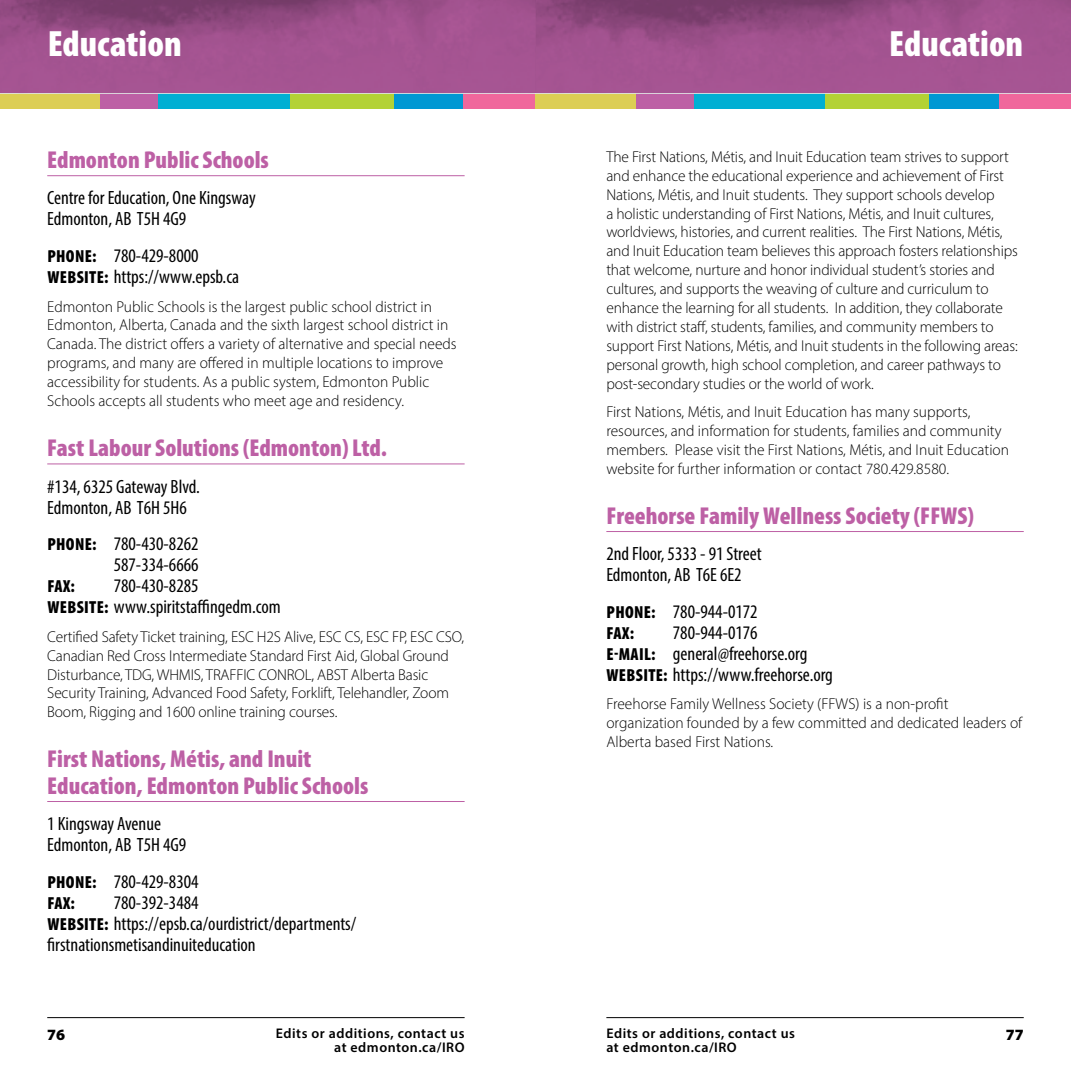
<style>
.page{position:relative;width:1071px;height:1071px;background:#fff}
.page>*{position:absolute;margin:0;border:0;box-sizing:border-box;transform-origin:0 0}
.t1{font:900 condensed 36.75px "Myriad Pro";color:#fff}
.t2{font:900 condensed 24.5px/26.2px "Myriad Pro";color:#bd60a5}
.t3{font:condensed 19.25px/21px "Myriad Pro";color:#000}
.t4{font:900 condensed 17.5px "Myriad Pro";letter-spacing:.01em;color:#000}
.t5{font:300 15.75px/18.9px "Myriad Pro";letter-spacing:-.01em;color:#000}
.t6{font:900 15.75px "Myriad Pro";color:#000}
.t7{font:14px/14px "Myriad Variable Concept";letter-spacing:.035em;color:#000;text-align:right}
.s1{font-weight:900;font-size:17.5px}
</style>
<div class="page">
<hr style="left:47px;top:1017px;width:418px;height:1px;background:#000">
<hr style="left:606px;top:1017px;width:418px;height:1px;background:#000">
<hr style="left:47px;top:175px;width:418px;height:1px;background:#bd60a5">
<hr style="left:47px;top:463px;width:418px;height:1px;background:#bd60a5">
<hr style="left:47px;top:801px;width:418px;height:1px;background:#bd60a5">
<hr style="left:606px;top:531px;width:418px;height:1px;background:#bd60a5">
<div style="left:463px;top:93px;width:73px;height:16px;background:#f0679c"></div>
<div style="left:394px;top:93px;width:69px;height:16px;background:#0098d3"></div>
<div style="left:290px;top:93px;width:104px;height:16px;background:#b3d235"></div>
<div style="left:158px;top:93px;width:132px;height:16px;background:#00afd3"></div>
<div style="left:100px;top:93px;width:58px;height:16px;background:#bd60a5"></div>
<div style="left:0;top:93px;width:100px;height:16px;background:#dcce54"></div>
<div style="left:999px;top:93px;width:72px;height:16px;background:#f0679c"></div>
<div style="left:929px;top:93px;width:70px;height:16px;background:#0098d3"></div>
<div style="left:825px;top:93px;width:104px;height:16px;background:#b3d235"></div>
<div style="left:694px;top:93px;width:131px;height:16px;background:#00afd3"></div>
<div style="left:636px;top:93px;width:58px;height:16px;background:#bd60a5"></div>
<div style="left:536px;top:93px;width:100px;height:16px;background:#dcce54"></div>
<svg style="left:0;top:0;width:536px;height:93px;background:#9d508b"></svg>
<svg style="left:536px;top:0;width:535px;height:93px;background:#9d508b"></svg>
<h1 class="t1" style="left:48px;top:20px;width:136px">Education</h1>
<h1 class="t1" style="left:889px;top:20px;width:136px">Education</h1>
<h2 class="t2" style="left:47px;top:146px;width:223px">Edmonton Public Schools</h2>
<p class="t3" style="left:47px;top:187px;width:210px">Centre for Education, One Kingsway<br>Edmonton, AB T5H 4G9</p>
<p class="t3" style="left:47px;top:245px;width:193px"><span class="s1">PHONE:</span> 780-429-8000<br><span class="s1">WEBSITE:</span> https://www.epsb.ca</p>
<p class="t5" style="left:47px;top:297px;width:411px">Edmonton Public Schools is the largest public school district in Edmonton, Alberta, Canada and the sixth largest school district in Canada. The district offers a variety of alternative and special needs programs, and many are offered in multiple locations to improve accessibility for students. As a public system, Edmonton Public Schools accepts all students who meet age and residency.</p>
<h2 class="t2" style="left:47px;top:434px;width:341px">Fast Labour Solutions (Edmonton) Ltd.</h2>
<p class="t3" style="left:47px;top:476px;width:154px">#134, 6325 Gateway Blvd.<br>Edmonton, AB T6H 5H6</p>
<p class="t3" style="left:47px;top:533px;width:153px;text-align:right"><span class="s1">PHONE:</span> 780-430-8262<br>587-334-6666</p>
<p class="t4" style="left:47px;top:575px;width:29px">FAX:</p>
<p class="t3" style="left:47px;top:575px;width:235px;text-indent:66px">780-430-8285<br><span class="s1">WEBSITE:</span> www.spiritstaffingedm.com</p>
<p class="t5" style="left:47px;top:627px;width:419px">Certified Safety Ticket training, ESC H2S Alive, ESC CS, ESC FP, ESC CSO, Canadian Red Cross Intermediate Standard First Aid, Global Ground Disturbance, TDG, WHMIS, TRAFFIC CONROL, ABST Alberta Basic Security Training, Advanced Food Safety, Forklift, Telehandler, Zoom Boom, Rigging and 1600 online training courses.</p>
<h2 class="t2" style="left:47px;top:745px;width:323px">First Nations, Métis, and Inuit<br>Education, Edmonton Public Schools</h2>
<p class="t3" style="left:47px;top:813px;width:141px">1 Kingsway Avenue<br>Edmonton, AB T5H 4G9</p>
<p class="t3" style="left:47px;top:871px;width:153px"><span class="s1">PHONE:</span> 780-429-8304</p>
<p class="t4" style="left:47px;top:892px;width:29px">FAX:</p>
<p class="t3" style="left:47px;top:892px;width:311px;text-indent:67px">780-392-3484<br><span class="s1">WEBSITE:</span> https://epsb.ca/ourdistrict/departments/ firstnationsmetisandinuiteducation</p>
<p class="t5" style="left:606px;top:147px;width:413px">The First Nations, Métis, and Inuit Education team strives to support and enhance the educational experience and achievement of First Nations, Métis, and Inuit students. They support schools develop<br>a holistic understanding of First Nations, Métis, and Inuit cultures, worldviews, histories, and current realities. The First Nations, Métis, and Inuit Education team believes this approach fosters relationships that welcome, nurture and honor individual student’s stories and cultures, and supports the weaving of culture and curriculum to enhance the learning for all students. In addition, they collaborate with district staff, students, families, and community members to support First Nations, Métis, and Inuit students in the following areas: personal growth, high school completion, and career pathways to post-secondary studies or the world of work.</p>
<p class="t5" style="left:606px;top:402px;width:404px">First Nations, Métis, and Inuit Education has many supports, resources, and information for students, families and community members. Please visit the First Nations, Métis, and Inuit Education website for further information or contact 780.429.8580.</p>
<h2 class="t2" style="left:606px;top:502px;width:369px">Freehorse Family Wellness Society (FFWS)</h2>
<p class="t3" style="left:606px;top:543px;width:157px">2nd Floor, 5333 - 91 Street<br>Edmonton, AB T6E 6E2</p>
<p class="t3" style="left:607px;top:601px;width:153px"><span class="s1">PHONE:</span> 780-944-0172</p>
<p class="t4" style="left:607px;top:622px;width:29px">FAX:</p>
<p class="t3" style="left:607px;top:622px;width:228px;text-indent:66px">780-944-0176<br><span class="s1">E-MAIL:</span> general@freehorse.org<br><span class="s1">WEBSITE:</span> https://www.freehorse.org</p>
<p class="t5" style="left:606px;top:695px;width:417px">Freehorse Family Wellness Society (FFWS) is a non-profit organization founded by a few committed and dedicated leaders of<br>Alberta based First Nations.</p>
<p class="t6" style="left:47px;top:1024px;width:20px">76</p>
<p class="t7" style="left:276px;top:1027px;width:190px">Edits or additions, contact us at edmonton.ca/IRO</p>
<p class="t7" style="left:606px;top:1027px;width:190px">Edits or additions, contact us</p>
<p class="t6" style="left:1006px;top:1024px;width:20px">77</p>
<p class="t7" style="left:606px;top:1041px;width:132px">at edmonton.ca/IRO</p>
</div>
